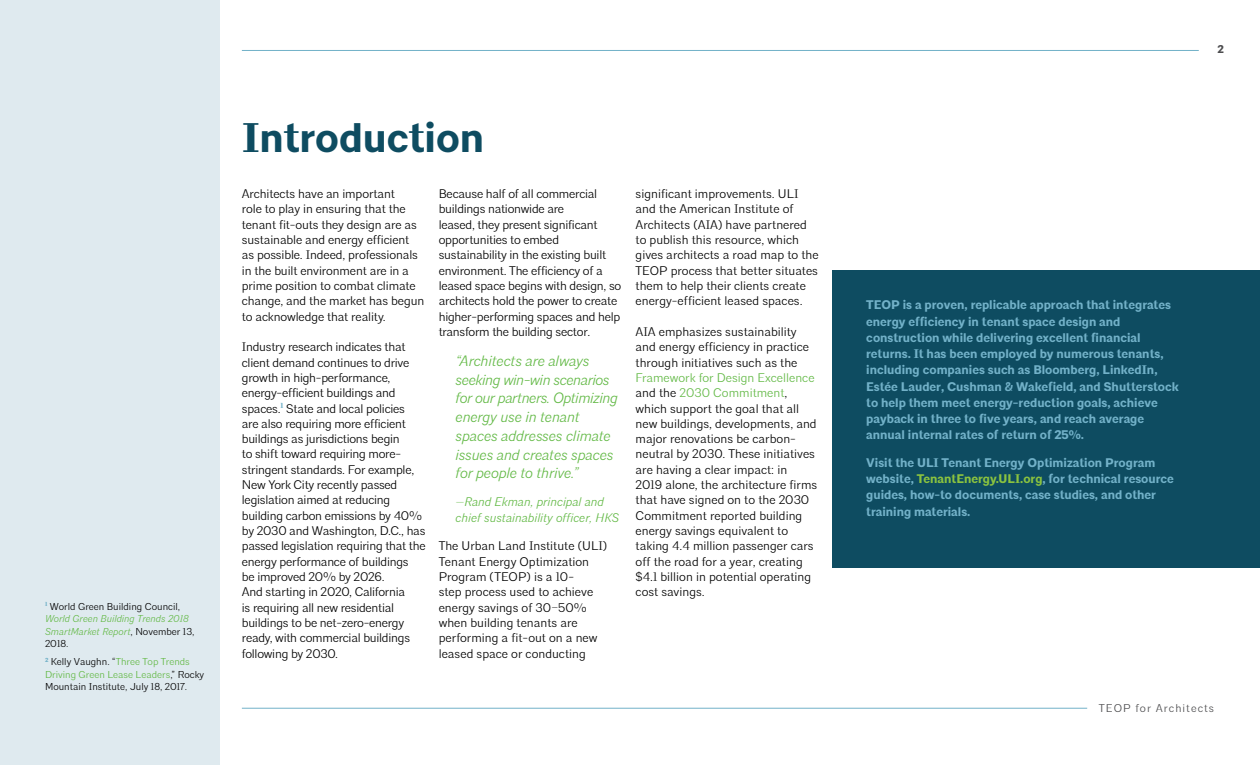
<style>
.page{position:relative;width:1260px;height:765px;background:#fff}
.page>*{position:absolute;margin:0;border:0;box-sizing:border-box;transform-origin:0 0}
.t1{font:700 41.25px "Architype";color:#0e4c61}
.t2{font:italic 300 15px/18.8px "Architype";letter-spacing:-.01em;color:#63b946}
.t3{font:300 12.5px/15.4px "Architype";letter-spacing:-.01em;color:#000}
.t4{font:700 12.5px/16.2px "Architype";color:#72b1c8}
.t5{font:italic 300 12.5px/16.2px "Architype";color:#63b946}
.t6{font:300 11.25px "Architype";letter-spacing:.09em;color:#4d4d4f}
.t7{font:700 11.25px "Architype";color:#4d4d4f}
.t8{font:italic 300 10px/12.5px "Architype";color:#63b946}
.t9{font:300 10px/12.5px "Architype";color:#000}
.s1{font-style:normal;color:#000}
.s2{color:#63b946}
.s3{color:#8bc33f}
</style>
<div class="page">
<div style="left:0;top:0;width:220px;height:765px;background:#dfeaef"></div>
<hr style="left:242px;top:50px;width:957px;height:1px;background:#72b1c8">
<hr style="left:242px;top:708px;width:845px;height:1px;background:#72b1c8">
<div style="left:832px;top:270px;width:428px;height:298px;background:#0e4c61"></div>
<p class="t8" style="left:45px;top:600px;width:151px"><sup>1</sup> <span class="s1">World Green Building Council,<br></span>World Green Building Trends 2018<br>SmartMarket Report<span class="s1">, November 13,<br>2018.</span></p>
<p class="t9" style="left:45px;top:656px;width:161px"><sup>2</sup> Kelly Vaughn. “<span class="s2">Three Top Trends<br>Driving Green Lease Leaders</span>,” Rocky<br>Mountain Institute, July 18, 2017.</p>
<h1 class="t1" style="left:242px;top:113px;width:243px">Introduction</h1>
<p class="t3" style="left:242px;top:186px;width:184px">Architects have an important<br>role to play in ensuring that the tenant fit-outs they design are as sustainable and energy efficient as possible. Indeed, professionals in the built environment are in a prime position to combat climate change, and the market has begun to acknowledge that reality.</p>
<p class="t3" style="left:242px;top:339px;width:185px">Industry research indicates that client demand continues to drive growth in high-performance, energy-efficient buildings and spaces.<sup>1</sup> State and local policies<br>are also requiring more efficient buildings as jurisdictions begin<br>to shift toward requiring more&shy;stringent standards. For example,<br>New York City recently passed legislation aimed at reducing building carbon emissions by 40% by 2030 and Washington, D.C., has passed legislation requiring that the energy performance of buildings<br>be improved 20% by 2026.<br>And starting in 2020, California<br>is requiring all new residential buildings to be net-zero-energy ready, with commercial buildings following by 2030.</p>
<p class="t3" style="left:439px;top:186px;width:184px">Because half of all commercial buildings nationwide are<br>leased, they present significant opportunities to embed sustainability in the existing built environment. The efficiency of a leased space begins with design, so architects hold the power to create higher-performing spaces and help transform the building sector.</p>
<p class="t2" style="left:456px;top:352px;width:164px">“Architects are always seeking win-win scenarios for our partners. Optimizing energy use in tenant spaces addresses climate issues and creates spaces for people to thrive.”</p>
<p class="t5" style="left:456px;top:494px;width:165px">—Rand Ekman, principal and chief sustainability officer, HKS</p>
<p class="t3" style="left:439px;top:538px;width:170px">The Urban Land Institute (ULI)<br>Tenant Energy Optimization<br>Program (TEOP) is a 10-<br>step process used to achieve energy savings of 30–50% when building tenants are performing a fit-out on a new leased space or conducting</p>
<p class="t3" style="left:636px;top:186px;width:185px">significant improvements. ULI and the American Institute of<br>Architects (AIA) have partnered to publish this resource, which gives architects a road map to the<br>TEOP process that better situates them to help their clients create energy-efficient leased spaces.</p>
<p class="t3" style="left:636px;top:324px;width:175px">AIA emphasizes sustainability and energy efficiency in practice through initiatives such as the</p>
<p class="t3" style="left:636px;top:370px;width:183px"><span class="s2">Framework for Design Excellence </span>and the <span class="s2">2030 Commitment</span>, which support the goal that all new buildings, developments, and major renovations be carbon&shy;neutral by 2030. These initiatives are having a clear impact: in<br>2019 alone, the architecture firms that have signed on to the 2030<br>Commitment reported building energy savings equivalent to taking 4.4 million passenger cars off the road for a year, creating $4.1 billion in potential operating cost savings.</p>
<p class="t7" style="left:1218px;top:43px;width:8px">2</p>
<p class="t4" style="left:866px;top:297px;width:314px">TEOP is a proven, replicable approach that integrates energy efficiency in tenant space design and construction while delivering excellent financial returns. It has been employed by numerous tenants, including companies such as Bloomberg, LinkedIn, Estée Lauder, Cushman &amp; Wakefield, and Shutterstock to help them meet energy-reduction goals, achieve payback in three to five years, and reach average annual internal rates of return of 25%.</p>
<p class="t4" style="left:866px;top:455px;width:309px">Visit the ULI Tenant Energy Optimization Program website, <span class="s3">TenantEnergy.ULI.org</span>, for technical resource guides, how-to documents, case studies, and other training materials.</p>
<p class="t6" style="left:1099px;top:701px;width:117px">TEOP for Architects</p>
</div>
